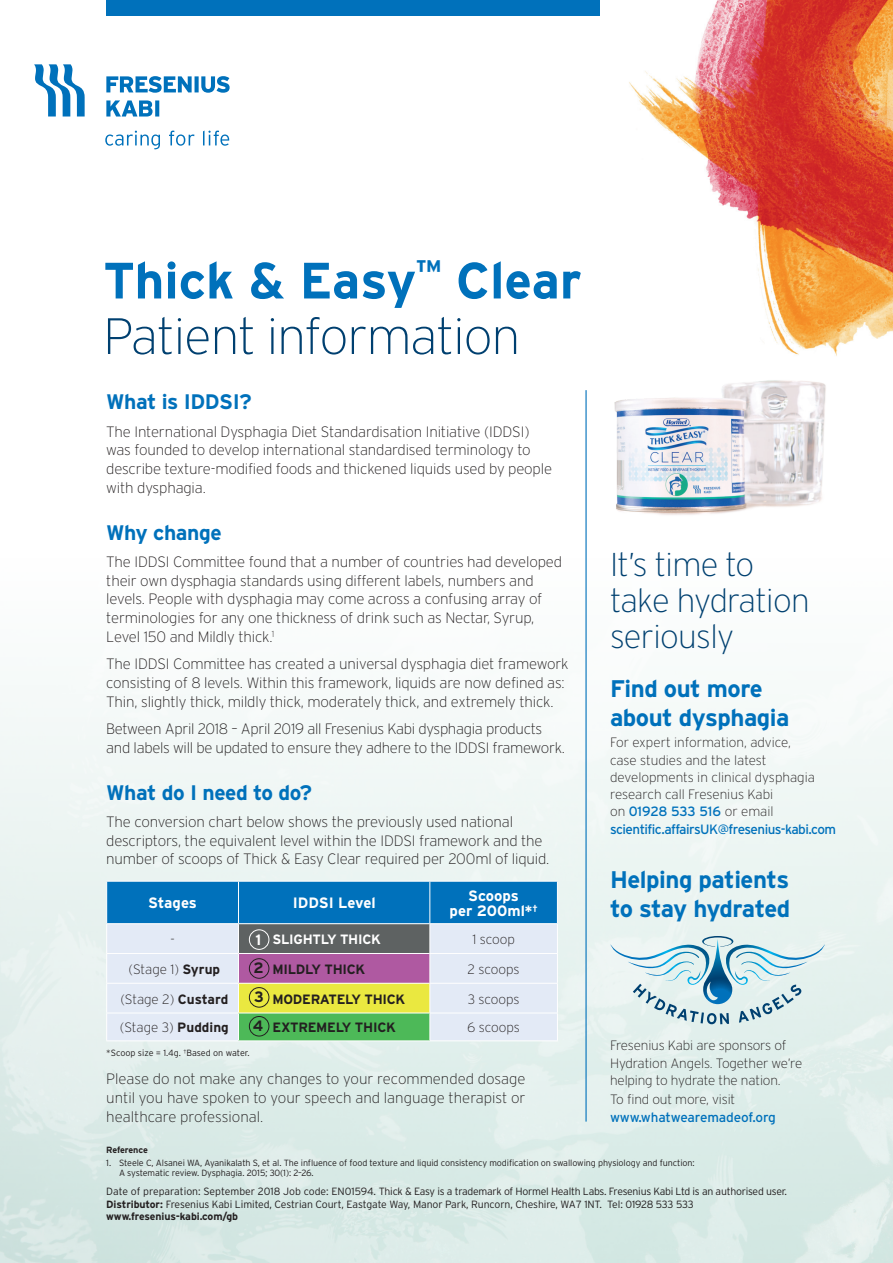
<style>
.page{position:relative;width:893px;height:1263px;background:#fff}
.page>*{position:absolute;margin:0;border:0;box-sizing:border-box;transform-origin:0 0}
.t1{font:200 51px/55.5px "Interstate";letter-spacing:-.02em;color:#004070}
.t2{font:200 33px/36px "Interstate";letter-spacing:-.02em;color:#004070}
.FK_Subhead_bold{font:700 24px/28.5px "Interstate";letter-spacing:-.02em;color:#0071bb}
.FK_Subhead_bold-2{font:700 21px "Interstate";letter-spacing:-.02em;color:#0071bb}
.FK_Body_copy{font:200 15px/18.8px "Interstate";letter-spacing:-.01em;color:#231f20}
.t3{font:700 15px/15px "Interstate";color:#fff;text-align:center}
.t4{font:700 15px "Interstate";color:#231f20}
.FK_Body_copy-2{font:200 13.5px/17.2px "Interstate";letter-spacing:-.01em;color:#231f20}
.FK_Body_copy-3{font:13.5px/17.2px "Interstate";letter-spacing:-.01em;color:#0071bb}
.t5{font:700 13.5px "Interstate";letter-spacing:-.02em;color:#231f20}
.t6{font:700 13.5px "Interstate";letter-spacing:-.02em;color:#fff}
.t7{font:300 10.5px/12.6px "Interstate";letter-spacing:-.02em;color:#231f20}
.t8{font:300 9px/10.5px "Interstate";letter-spacing:-.01em;color:#231f20}
.t9{font:700 9px "Interstate";letter-spacing:-.02em;color:#231f20}
.s1{font-weight:700;color:#0071bb}
.s2{font-weight:700}
.s3{font-weight:400;color:#0071bb}
.s4{font-weight:200;color:#231f20}
</style>
<div class="page">
<svg style="left:34px;top:64px;width:51px;height:52px"></svg>
<svg style="left:106px;top:100px;width:53px;height:17px"></svg>
<svg style="left:106px;top:76px;width:124px;height:17px"></svg>
<svg style="left:105px;top:131px;width:124px;height:18px"></svg>
<img style="left:629px;top:0;width:264px;height:356px">
<div style="left:106px;top:0;width:494px;height:15px;background:#0071bb"></div>
<hr style="left:585px;top:390px;width:2px;height:731px;background:#0071bb">
<svg style="left:106px;top:881px;width:452px;height:159px;background:#91b2bc"></svg>
<div style="left:249px;top:958px;width:20px;height:20px;border:1px solid #231f20;border-radius:50%"></div>
<div style="left:249px;top:930px;width:20px;height:19px;border:1px solid #fff;border-radius:50%"></div>
<div style="left:249px;top:987px;width:20px;height:20px;border:1px solid #231f20;border-radius:50%"></div>
<div style="left:249px;top:1016px;width:20px;height:20px;border:1px solid #231f20;border-radius:50%"></div>
<svg style="left:611px;top:936px;width:214px;height:88px;background:#c5dde2"></svg>
<img style="left:614px;top:380px;width:212px;height:135px">
<p class="t1" style="left:103px;top:253px;width:480px"><span class="s1">Thick &amp; Easy</span><sup>™</sup> <span class="s1">Clear<br></span>Patient information</p>
<p class="FK_Subhead_bold-2" style="left:106px;top:390px;width:147px">What is IDDSI?</p>
<p class="FK_Body_copy" style="left:106px;top:422px;width:447px">The International Dysphagia Diet Standardisation Initiative (IDDSI) was founded to develop international standardised terminology to describe texture-modified foods and thickened liquids used by people with dysphagia.</p>
<p class="FK_Subhead_bold-2" style="left:106px;top:521px;width:117px">Why change</p>
<p class="FK_Body_copy" style="left:106px;top:552px;width:457px">The IDDSI Committee found that a number of countries had developed their own dysphagia standards using different labels, numbers and levels. People with dysphagia may come across a confusing array of terminologies for any one thickness of drink such as Nectar, Syrup, Level 150 and Mildly thick.<sup>1</sup></p>
<p class="FK_Body_copy" style="left:106px;top:655px;width:464px">The IDDSI Committee has created a universal dysphagia diet framework consisting of 8 levels. Within this framework, liquids are now defined as:<br>Thin, slightly thick, mildly thick, moderately thick, and extremely thick.</p>
<p class="FK_Body_copy" style="left:106px;top:719px;width:460px">Between April 2018 – April 2019 all Fresenius Kabi dysphagia products and labels will be updated to ensure they adhere to the IDDSI framework.</p>
<p class="FK_Subhead_bold-2" style="left:106px;top:780px;width:207px">What do I need to do?</p>
<p class="FK_Body_copy" style="left:106px;top:812px;width:445px">The conversion chart below shows the previously used national descriptors, the equivalent level within the IDDSI framework and the number of scoops of Thick &amp; Easy Clear required per 200ml of liquid.</p>
<p class="t3" style="left:148px;top:895px;width:50px">Stages</p>
<p class="t3" style="left:293px;top:895px;width:84px">IDDSI Level</p>
<p class="t3" style="left:450px;top:888px;width:90px">Scoops<br>per 200ml*<sup>†</sup></p>
<p class="FK_Body_copy-2" style="left:170px;top:931px;width:6px">-</p>
<p class="t6" style="left:273px;top:932px;width:110px">SLIGHTLY THICK</p>
<p class="FK_Body_copy-2" style="left:472px;top:931px;width:44px">1 scoop</p>
<p class="FK_Body_copy-2" style="left:129px;top:960px;width:93px">(Stage 1) <span class="s2">Syrup</span></p>
<p class="t5" style="left:273px;top:961px;width:94px">MILDLY THICK</p>
<p class="FK_Body_copy-2" style="left:468px;top:960px;width:54px">2 scoops</p>
<p class="FK_Body_copy-2" style="left:120px;top:990px;width:109px">(Stage 2) <span class="s2">Custard</span></p>
<p class="t5" style="left:273px;top:991px;width:134px">MODERATELY THICK</p>
<p class="FK_Body_copy-2" style="left:468px;top:990px;width:53px">3 scoops</p>
<p class="FK_Body_copy-2" style="left:120px;top:1019px;width:110px">(Stage 3) <span class="s2">Pudding</span></p>
<p class="t5" style="left:273px;top:1020px;width:125px">EXTREMELY THICK</p>
<p class="FK_Body_copy-2" style="left:467px;top:1019px;width:54px">6 scoops</p>
<p class="t3" style="left:256px;top:932px;width:7px">1</p>
<p class="t4" style="left:253px;top:960px;width:12px">2</p>
<p class="t4" style="left:254px;top:989px;width:11px">3</p>
<p class="t4" style="left:253px;top:1017px;width:12px">4</p>
<p class="t8" style="left:106px;top:1048px;width:145px">*Scoop size = 1.4g. <sup>†</sup>Based on water.</p>
<p class="FK_Body_copy" style="left:106px;top:1069px;width:421px;text-align:justify">Please do not make any changes to your recommended dosage until you have spoken to your speech and language therapist or healthcare professional.</p>
<p class="t2" style="left:610px;top:546px;width:201px">It’s time to take hydration seriously</p>
<p class="FK_Subhead_bold" style="left:610px;top:674px;width:181px">Find out more about dysphagia</p>
<p class="FK_Body_copy-2" style="left:610px;top:734px;width:228px">For expert information, advice,<br>case studies and the latest developments in clinical dysphagia research call Fresenius Kabi<br>on <span class="s3">01928 533 516</span> or email <span class="s3">scientific.affairsUK@fresenius-kabi.com</span></p>
<p class="FK_Subhead_bold" style="left:610px;top:865px;width:182px">Helping patients to stay hydrated</p>
<p class="FK_Body_copy-2" style="left:610px;top:1037px;width:194px">Fresenius Kabi are sponsors of<br>Hydration Angels. Together we’re helping to hydrate the nation.</p>
<p class="FK_Body_copy-3" style="left:610px;top:1091px;width:167px"><span class="s4">To find out more, visit </span>www.whatwearemadeof.org</p>
<p class="t9" style="left:106px;top:1145px;width:43px">Reference</p>
<p class="t8" style="left:119px;top:1157px;width:577px;text-indent:-13px">1. Steele C, Alsanei WA, Ayanikalath S, et al. The influence of food texture and liquid consistency modification on swallowing physiology and function:<br>A systematic review. Dysphagia. 2015; 30(1): 2–26.</p>
<p class="t7" style="left:106px;top:1185px;width:682px">Date of preparation: September 2018 Job code: EN01594. Thick &amp; Easy is a trademark of Hormel Health Labs. Fresenius Kabi Ltd is an authorised user.</p>
<p class="t7" style="left:106px;top:1198px;width:589px"><span class="s2">Distributor:</span> Fresenius Kabi Limited, Cestrian Court, Eastgate Way, Manor Park, Runcorn, Cheshire, WA7 1NT. Tel: 01928 533 533 <span class="s2">www.fresenius-kabi.com/gb</span></p>
</div>
